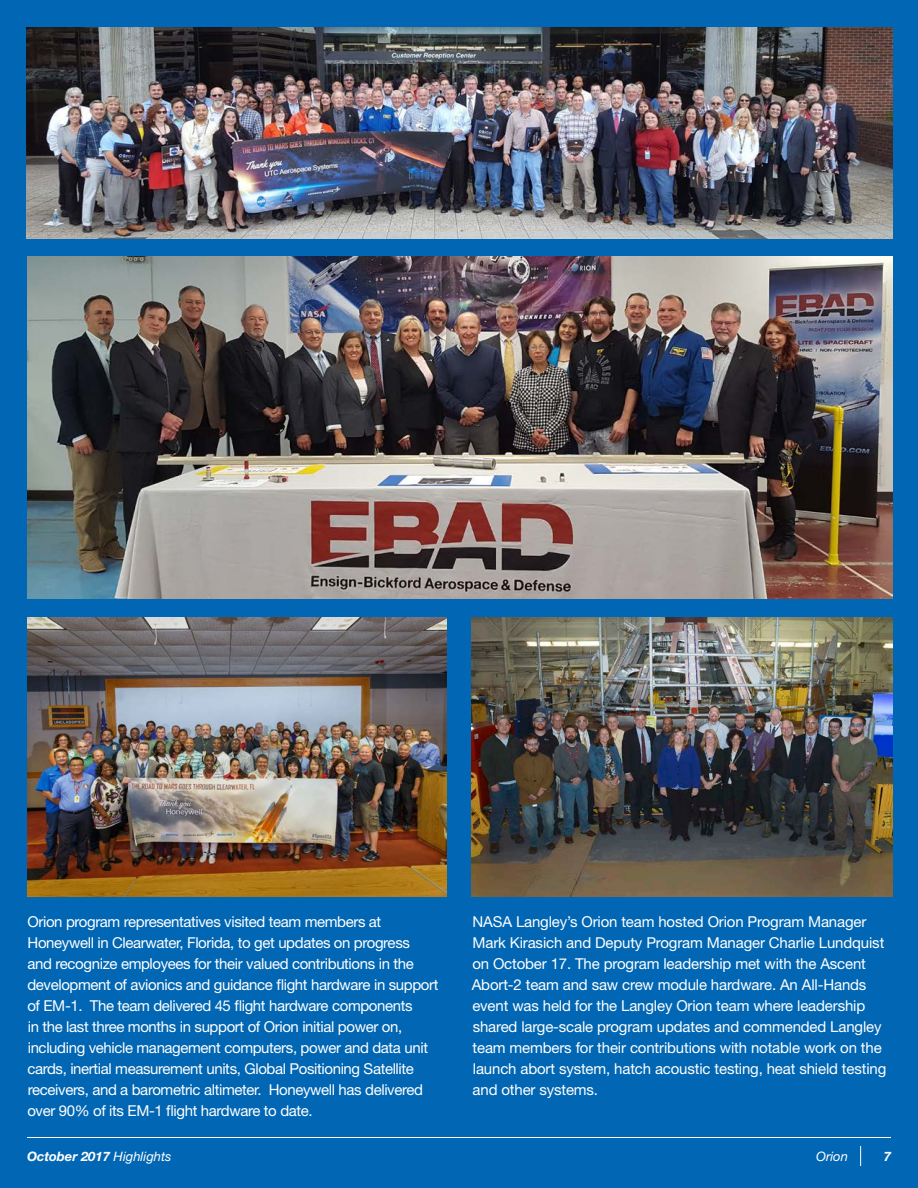
<style>
.page{position:relative;width:918px;height:1188px;background:#0166b3}
.page>*{position:absolute;margin:0;border:0;box-sizing:border-box;transform-origin:0 0}
.Body_Copy_Black{font:15px/21px "Helvetica Neue LT Pro";letter-spacing:-.025em;color:#fff}
.t1{font:italic 700 13.05px "Helvetica Neue LT Pro";color:#fff}
.t2{font:italic 13.05px "Helvetica Neue LT Pro";color:#fff}
.s1{font-weight:400}
</style>
<div class="page">
<svg style="left:860px;top:1146px;width:1px;height:20px"></svg>
<hr style="left:27px;top:1137px;width:864px;height:1px;background:#fff">
<img style="left:27px;top:617px;width:419px;height:280px">
<img style="left:472px;top:617px;width:420px;height:280px">
<img style="left:26px;top:27px;width:866px;height:212px">
<img style="left:27px;top:256px;width:865px;height:342px">
<p class="Body_Copy_Black" style="left:27px;top:911px;width:413px">Orion program representatives visited team members at Honeywell in Clearwater, Florida, to get updates on progress<br>and recognize employees for their valued contributions in the development of avionics and guidance flight hardware in support of EM-1. The team delivered 45 flight hardware components<br>in the last three months in support of Orion initial power on, including vehicle management computers, power and data unit cards, inertial measurement units, Global Positioning Satellite receivers, and a barometric altimeter. Honeywell has delivered over 90% of its EM-1 flight hardware to date.</p>
<p class="Body_Copy_Black" style="left:472px;top:911px;width:416px">NASA Langley’s Orion team hosted Orion Program Manager Mark Kirasich and Deputy Program Manager Charlie Lundquist on October 17. The program leadership met with the Ascent Abort-2 team and saw crew module hardware. An All-Hands event was held for the Langley Orion team where leadership shared large-scale program updates and commended Langley team members for their contributions with notable work on the launch abort system, hatch acoustic testing, heat shield testing and other systems.</p>
<p class="t1" style="left:27px;top:1148px;width:146px">October 2017 <span class="s1">Highlights</span></p>
<p class="t2" style="left:816px;top:1148px;width:33px">Orion</p>
<p class="t1" style="left:884px;top:1148px;width:9px">7</p>
</div>
